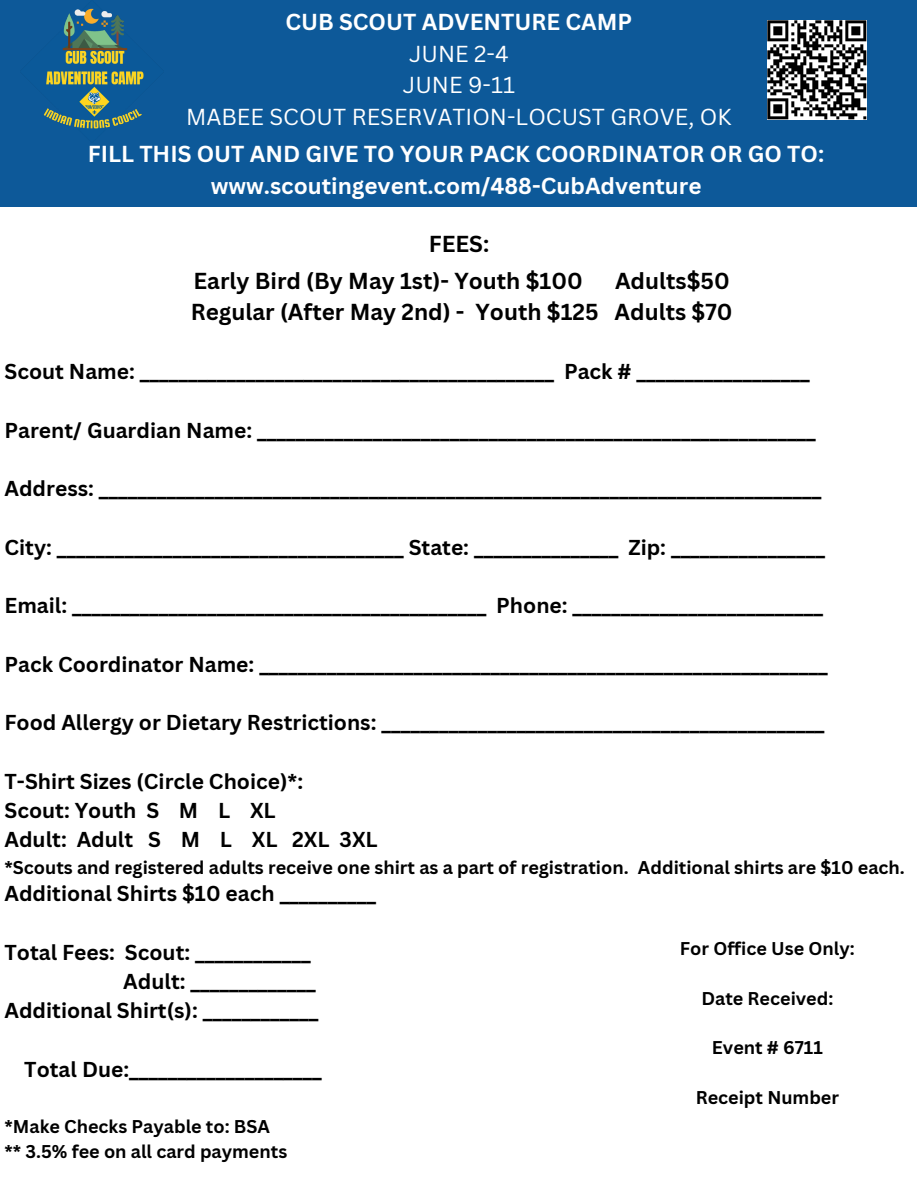
<style>
.page{position:relative;width:918px;height:1188px;background:#fff}
.page>*{position:absolute;margin:0;border:0;box-sizing:border-box;transform-origin:0 0}
.t1{font:700 22.5px/31.5px "Canva Sans";color:#fff;text-align:center}
.t2{font:700 22.5px/37.2px "Canva Sans";color:#000}
.t3{font:22.5px/31.5px "Canva Sans";color:#fff;text-align:center}
.t4{font:700 21px/29.2px "Canva Sans";color:#000}
.t5{font:700 18px/24.8px "Canva Sans";color:#000}
</style>
<div class="page">
<div style="left:0;top:132px;width:917px;height:76px;background:#0d5999"></div>
<div style="left:0;top:0;width:917px;height:138px;background:#0d5999"></div>
<img style="left:767px;top:20px;width:99px;height:99px">
<img style="left:43px;top:8px;width:101px;height:121px">
<p class="t1" style="left:285px;top:6px;width:348px">CUB SCOUT ADVENTURE CAMP</p>
<p class="t3" style="left:186px;top:37px;width:547px">JUNE 2-4<br>JUNE 9-11<br>MABEE SCOUT RESERVATION-LOCUST GROVE, OK</p>
<p class="t1" style="left:88px;top:138px;width:738px">FILL THIS OUT AND GIVE TO YOUR PACK COORDINATOR OR GO TO: www.scoutingevent.com/488-CubAdventure</p>
<p class="t2" style="left:194px;top:224px;width:391px;text-indent:235px">FEES:<br>Early Bird (By May 1st)- Youth $100</p>
<p class="t2" style="left:191px;top:264px;width:543px;line-height:31.5px;text-align:right">Adults$50<br>Regular (After May 2nd) - Youth $125 Adults $70</p>
<p class="t4" style="left:4px;top:357px;width:807px">Scout Name: ___________________________________________ Pack # __________________</p>
<p class="t4" style="left:4px;top:415px;width:813px">Parent/ Guardian Name: __________________________________________________________</p>
<p class="t4" style="left:4px;top:474px;width:818px">Address: ___________________________________________________________________________</p>
<p class="t4" style="left:4px;top:532px;width:822px">City: ____________________________________ State: _______________ Zip: ________________</p>
<p class="t4" style="left:4px;top:591px;width:820px">Email: ___________________________________________ Phone: __________________________</p>
<p class="t4" style="left:4px;top:649px;width:825px">Pack Coordinator Name: ___________________________________________________________</p>
<p class="t4" style="left:4px;top:708px;width:822px">Food Allergy or Dietary Restrictions: ______________________________________________</p>
<p class="t4" style="left:4px;top:766px;width:375px">T-Shirt Sizes (Circle Choice)*:<br>Scout: Youth S M L XL<br>Adult: Adult S M L XL 2XL 3XL</p>
<p class="t5" style="left:4px;top:855px;width:902px">*Scouts and registered adults receive one shirt as a part of registration. Additional shirts are $10 each.</p>
<p class="t4" style="left:4px;top:879px;width:373px">Additional Shirts $10 each __________</p>
<p class="t4" style="left:4px;top:937px;width:308px">Total Fees: Scout: ____________</p>
<p class="t4" style="left:123px;top:966px;width:194px">Adult: _____________</p>
<p class="t4" style="left:4px;top:996px;width:315px">Additional Shirt(s): ____________</p>
<p class="t4" style="left:24px;top:1054px;width:299px">Total Due:____________________</p>
<p class="t5" style="left:4px;top:1114px;width:284px">*Make Checks Payable to: BSA ** 3.5% fee on all card payments</p>
<p class="t5" style="left:680px;top:936px;width:176px">For Office Use Only:</p>
<p class="t5" style="left:701px;top:985px;width:134px">Date Received:</p>
<p class="t5" style="left:712px;top:1035px;width:112px">Event # 6711</p>
<p class="t5" style="left:696px;top:1084px;width:145px">Receipt Number</p>
</div>
